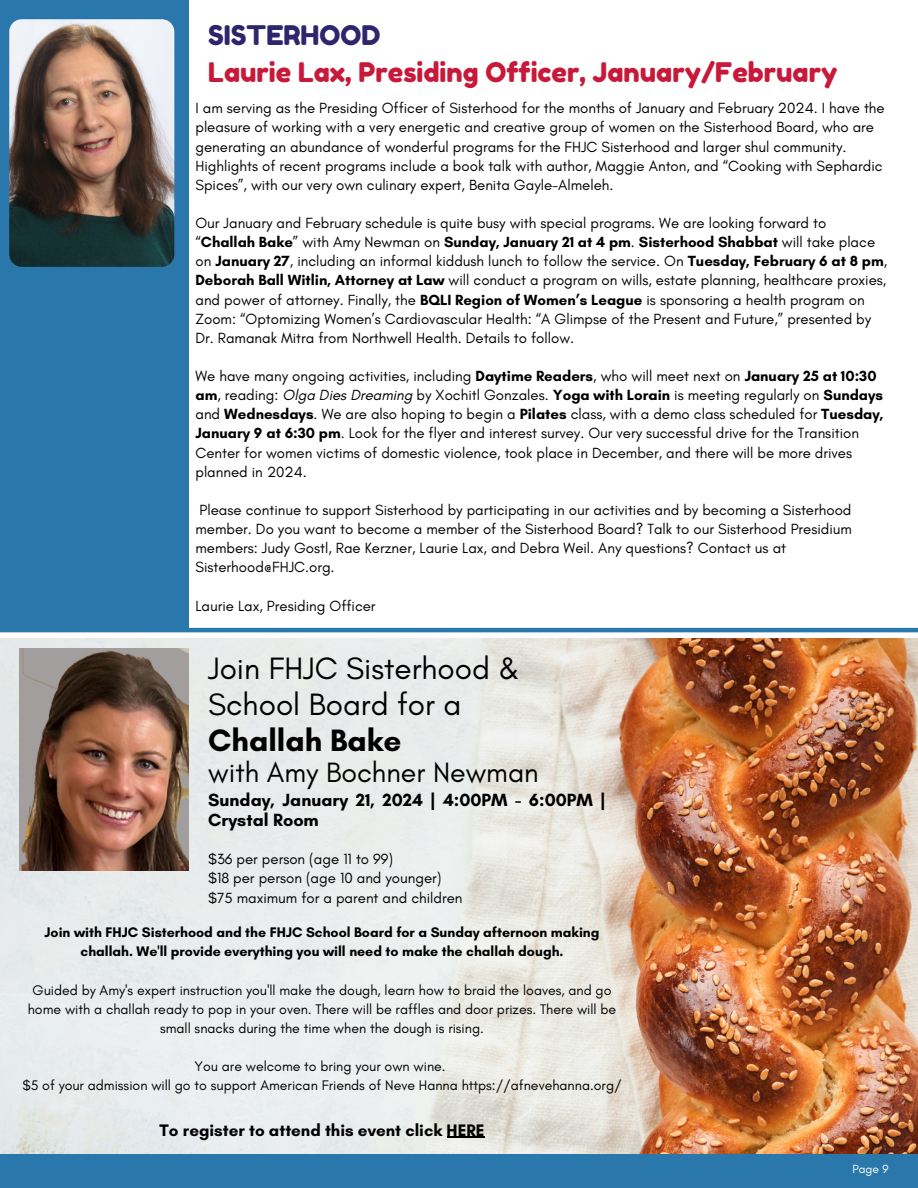
<style>
.page{position:relative;width:918px;height:1188px;background:#fff}
.page>*{position:absolute;margin:0;border:0;box-sizing:border-box;transform-origin:0 0}
.t1{font:31.5px/36px "Glacial Indifference";color:#000}
.t2{font:700 31.5px "Glacial Indifference";color:#000}
.t3{font:28.5px "Glacial Indifference";color:#000}
.t4{font:27px "Fredoka One";color:#c9193b}
.t5{font:27px "Fredoka One";color:#2e266d}
.t6{font:700 18px/20.2px "Glacial Indifference";color:#000}
.t7{font:700 16.95px "Glacial Indifference";color:#000}
.t8{font:15px/19.2px "Glacial Indifference";color:#000}
.t9{font:14.1px/19px "Glacial Indifference";color:#000;text-align:center}
.t10{font:700 14.1px/19px "Glacial Indifference";color:#000;text-align:center}
.t11{font:12px "Glacial Indifference";color:#fff}
.s1{font-weight:700}
.s2{font-style:italic}
</style>
<div class="page">
<img style="left:0;top:638px;width:918px;height:517px">
<div style="left:0;top:1155px;width:918px;height:33px;background:#2a78ab"></div>
<div style="left:0;top:0;width:189px;height:628px;background:#2a78ab"></div>
<img style="left:9px;top:19px;width:165px;height:248px;border-radius:13px">
<hr style="left:0;top:628px;width:918px;height:4px;background:#2a78ab">
<img style="left:20px;top:649px;width:169px;height:221px">
<hr style="left:447px;top:1137px;width:37px;height:1px;background:#000">
<p class="t5" style="left:208px;top:18px;width:174px">SISTERHOOD</p>
<p class="t4" style="left:208px;top:55px;width:631px">Laurie Lax, Presiding Officer, January/February</p>
<p class="t8" style="left:195px;top:98px;width:691px">I am serving as the Presiding Officer of Sisterhood for the months of January and February 2024. I have the pleasure of working with a very energetic and creative group of women on the Sisterhood Board, who are generating an abundance of wonderful programs for the FHJC Sisterhood and larger shul community.<br>Highlights of recent programs include a book talk with author, Maggie Anton, and “Cooking with Sephardic Spices”, with our very own culinary expert, Benita Gayle-Almeleh.</p>
<p class="t8" style="left:195px;top:213px;width:693px">Our January and February schedule is quite busy with special programs. We are looking forward to “<span class="s1">Challah Bake</span>” with Amy Newman on <span class="s1">Sunday, January 21 at 4 pm</span>. <span class="s1">Sisterhood Shabbat</span> will take place on <span class="s1">January 27</span>, including an informal kiddush lunch to follow the service. On <span class="s1">Tuesday, February 6 at 8 pm</span>, <span class="s1">Deborah Ball Witlin, Attorney at Law</span> will conduct a program on wills, estate planning, healthcare proxies, and power of attorney. Finally, the <span class="s1">BQLI Region of Women’s League</span> is sponsoring a health program on Zoom: “Optomizing Women’s Cardiovascular Health: “A Glimpse of the Present and Future,” presented by Dr. Ramanak Mitra from Northwell Health. Details to follow.</p>
<p class="t8" style="left:195px;top:366px;width:690px">We have many ongoing activities, including <span class="s1">Daytime Readers</span>, who will meet next on <span class="s1">January 25 at 10:30 am</span>, reading: <span class="s2">Olga Dies Dreaming</span> by Xochitl Gonzales. <span class="s1">Yoga with Lorain</span> is meeting regularly on <span class="s1">Sundays </span>and <span class="s1">Wednesdays</span>. We are also hoping to begin a <span class="s1">Pilates</span> class, with a demo class scheduled for <span class="s1">Tuesday, January 9 at 6:30 pm</span>. Look for the flyer and interest survey. Our very successful drive for the Transition Center for women victims of domestic violence, took place in December, and there will be more drives planned in 2024.</p>
<p class="t8" style="left:195px;top:500px;width:658px">Please continue to support Sisterhood by participating in our activities and by becoming a Sisterhood member. Do you want to become a member of the Sisterhood Board? Talk to our Sisterhood Presidium members: Judy Gostl, Rae Kerzner, Laurie Lax, and Debra Weil. Any questions? Contact us at Sisterhood@FHJC.org.</p>
<p class="t8" style="left:195px;top:596px;width:182px">Laurie Lax, Presiding Officer</p>
<p class="t1" style="left:208px;top:650px;width:314px">Join FHJC Sisterhood &amp;<br>School Board for a</p>
<p class="t2" style="left:208px;top:721px;width:195px">Challah Bake</p>
<p class="t3" style="left:208px;top:755px;width:332px">with Amy Bochner Newman</p>
<p class="t6" style="left:208px;top:789px;width:399px">Sunday, January 21, 2024 | 4:00PM - 6:00PM |<br>Crystal Room</p>
<p class="t8" style="left:208px;top:849px;width:187px">$36 per person (age 11 to 99)</p>
<p class="t8" style="left:208px;top:869px;width:235px">$18 per person (age 10 and younger)</p>
<p class="t8" style="left:208px;top:888px;width:256px">$75 maximum for a parent and children</p>
<p class="t10" style="left:45px;top:923px;width:556px">Join with FHJC Sisterhood and the FHJC School Board for a Sunday afternoon making challah. We'll provide everything you will need to make the challah dough.</p>
<p class="t9" style="left:28px;top:980px;width:590px">Guided by Amy's expert instruction you'll make the dough, learn how to braid the loaves, and go home with a challah ready to pop in your oven. There will be raffles and door prizes. There will be small snacks during the time when the dough is rising.</p>
<p class="t9" style="left:195px;top:1056px;width:253px">You are welcome to bring your own wine.</p>
<p class="t9" style="left:22px;top:1076px;width:601px">$5 of your admission will go to support American Friends of Neve Hanna https://afnevehanna.org/</p>
<p class="t7" style="left:160px;top:1119px;width:326px">To register to attend this event click HERE</p>
<p class="t11" style="left:852px;top:1161px;width:38px">Page 9</p>
</div>
